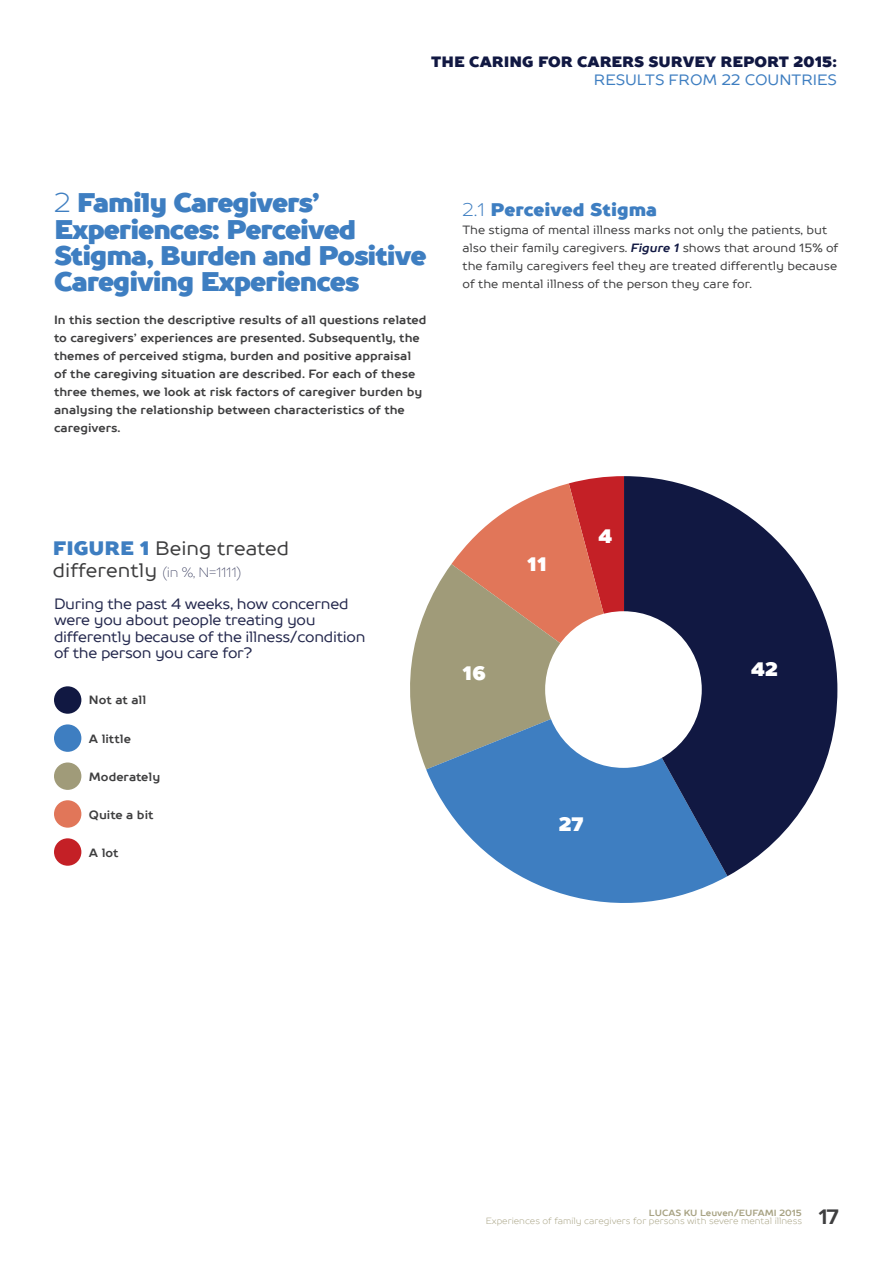
<style>
.page{position:relative;width:893px;height:1263px;background:#fff}
.page>*{position:absolute;margin:0;border:0;box-sizing:border-box;transform-origin:0 0}
.t1{font:900 27px/26.4px "TT Prosto Sans";letter-spacing:-.04em;color:#3e7ec1}
.t2{font:700 20.85px "TT Prosto Sans";color:#3e3e3f}
.t3{font:19.5px "TT Prosto Sans";color:#3e3e3f}
.t4{font:900 19.5px "TT Prosto Sans";color:#fff}
.t5{font:900 18.3px "TT Prosto Sans";color:#3e7ec1}
.t6{font:15px/16.5px "TT Prosto Sans";letter-spacing:-.02em;color:#24284d}
.t7{font:900 15px "TT Prosto Sans";color:#111842}
.t8{font:15px "TT Prosto Sans";color:#3e7ec1}
.t9{font:100 13.5px "TT Prosto Sans";letter-spacing:-.02em;color:#24284d}
.t10{font:700 12px/18px "TT Prosto Sans";color:#3e3e3f}
.t11{font:12px/18px "TT Prosto Sans";color:#3e3e3f}
.t12{font:300 9px "TT Prosto Sans";color:#a8a384}
.t13{font:700 9px "TT Prosto Sans";color:#a8a384}
.s1{font-weight:300}
.s2{font-weight:700;font-style:italic;color:#111842}
.s3{font-weight:900;color:#3e7ec1}
.s4{font-weight:400;font-size:19.5px;color:#3e3e3f}
</style>
<div class="page">
<svg style="left:451px;top:476px;width:173px;height:88px"></svg>
<svg style="left:410px;top:564px;width:214px;height:205px;background:#bd9277"></svg>
<svg style="left:426px;top:689px;width:301px;height:214px;fill:#3e7ec1"></svg>
<svg style="left:624px;top:476px;width:213px;height:400px;fill:#111842"></svg>
<div style="left:54px;top:686px;width:27px;height:28px;background:#111842;border-radius:50%"></div>
<div style="left:54px;top:724px;width:27px;height:28px;background:#3e7ec1;border-radius:50%"></div>
<div style="left:54px;top:800px;width:27px;height:28px;background:#e17659;border-radius:50%"></div>
<div style="left:54px;top:762px;width:27px;height:28px;background:#a09b79;border-radius:50%"></div>
<div style="left:54px;top:838px;width:27px;height:28px;background:#c42026;border-radius:50%"></div>
<div style="left:545px;top:611px;width:157px;height:157px;background:#fff;border-radius:50%"></div>
<p class="t7" style="left:431px;top:51px;width:407px">THE CARING FOR CARERS SURVEY REPORT 2015:</p>
<p class="t8" style="left:594px;top:70px;width:244px">RESULTS FROM 22 COUNTRIES</p>
<p class="t1" style="left:54px;top:190px;width:374px"><span class="s1">2</span> Family Caregivers’<br>Experiences: Perceived<br>Stigma, Burden and Positive<br>Caregiving Experiences</p>
<p class="t10" style="left:54px;top:311px;width:374px">In this section the descriptive results of all questions related to caregivers’ experiences are presented. Subsequently, the themes of perceived stigma, burden and positive appraisal of the caregiving situation are described. For each of these three themes, we look at risk factors of caregiver burden by analysing the relationship between characteristics of the caregivers.</p>
<p class="t5" style="left:462px;top:197px;width:196px"><span class="s1">2.1</span> Perceived Stigma</p>
<p class="t11" style="left:462px;top:221px;width:377px">The stigma of mental illness marks not only the patients, but also their family caregivers. <span class="s2">Figure 1</span> shows that around 15% of the family caregivers feel they are treated differently because of the mental illness of the person they care for.</p>
<p class="t3" style="left:53px;top:535px;width:238px"><span class="s3">FIGURE 1</span> Being treated</p>
<p class="t9" style="left:53px;top:564px;width:190px"><span class="s4">differently</span> (in %, N=1111)</p>
<p class="t6" style="left:54px;top:595px;width:313px">During the past 4 weeks, how concerned were you about people treating you differently because of the illness/condition of the person you care for?</p>
<p class="t10" style="left:89px;top:690px;width:59px">Not at all</p>
<p class="t10" style="left:89px;top:730px;width:43px">A little</p>
<p class="t10" style="left:89px;top:768px;width:73px">Moderately</p>
<p class="t10" style="left:89px;top:805px;width:66px">Quite a bit</p>
<p class="t10" style="left:89px;top:844px;width:31px">A lot</p>
<p class="t4" style="left:462px;top:660px;width:25px">16</p>
<p class="t4" style="left:527px;top:550px;width:21px">11</p>
<p class="t4" style="left:599px;top:522px;width:15px">4</p>
<p class="t4" style="left:559px;top:811px;width:26px">27</p>
<p class="t4" style="left:751px;top:656px;width:28px">42</p>
<p class="t13" style="left:649px;top:1207px;width:155px">LUCAS KU Leuven/EUFAMI 2015</p>
<p class="t12" style="left:486px;top:1215px;width:318px">Experiences of family caregivers for persons with severe mental illness</p>
<h2 class="t2" style="left:818px;top:1203px;width:22px">17</h2>
</div>
